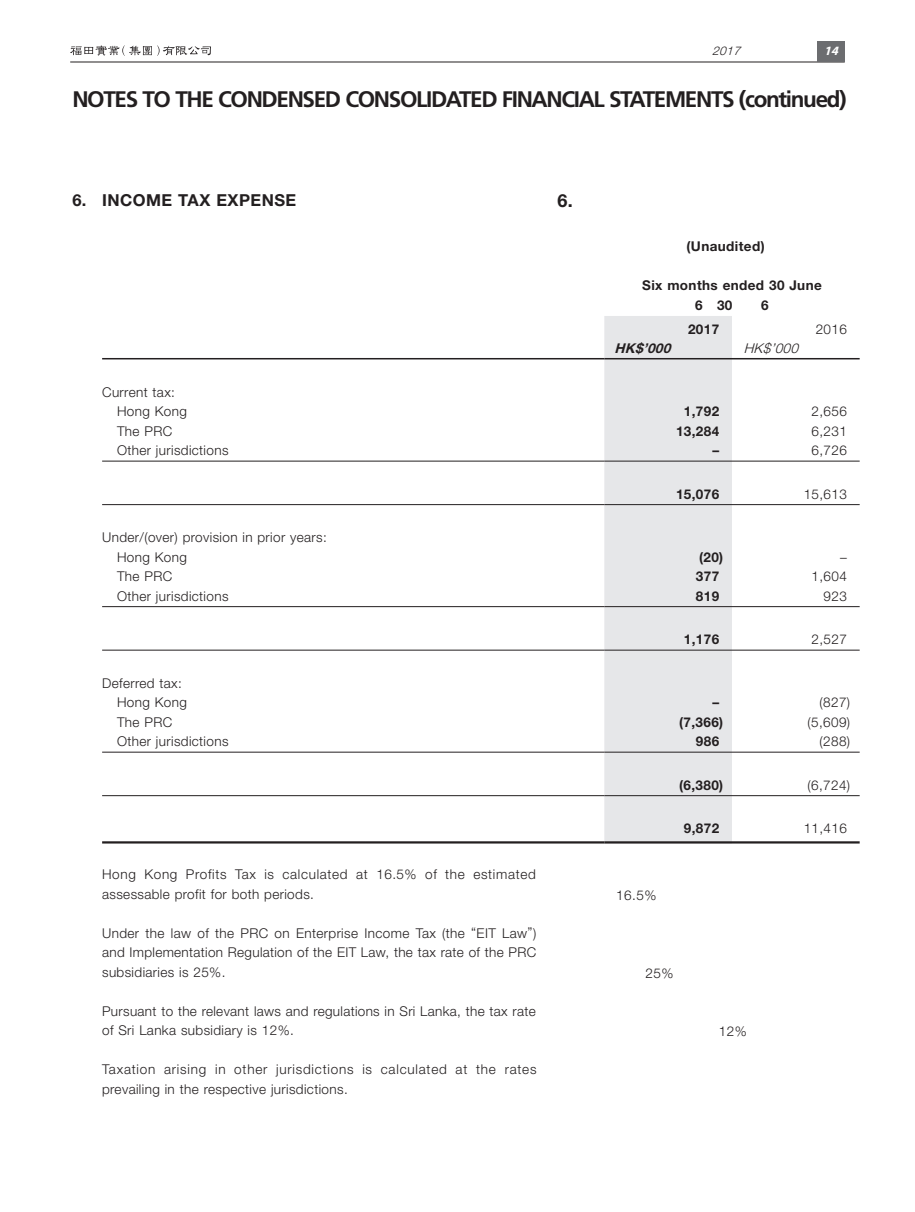
<style>
.page{position:relative;width:915px;height:1212px;background:#fff}
.page>*{position:absolute;margin:0;border:0;box-sizing:border-box;transform-origin:0 0}
.t1{font:700 22.5px "Frutiger LT Std";letter-spacing:-.06em;color:#231f20}
.t2{font:700 18px "Helvetica Neue LT Std";color:#231f20}
.t3{font:700 16.5px "Helvetica Neue LT Std";letter-spacing:.03em;color:#231f20}
.t4{font:300 13.5px/19.5px "Helvetica Neue LT Std";letter-spacing:.03em;color:#231f20}
.t5{font:300 13.5px/19.5px "Helvetica Neue LT Std";letter-spacing:.06em;color:#231f20}
.t6{font:700 13.5px/19.5px "Helvetica Neue LT Std";letter-spacing:.03em;color:#231f20}
.t7{font:300 13.5px/19.5px "Helvetica Neue LT Std";letter-spacing:.05em;color:#231f20}
.t8{font:italic 700 13.5px "Helvetica Neue LT Std";color:#231f20}
.t9{font:italic 300 13.5px "Helvetica Neue LT Std";color:#231f20}
.t10{font:italic 700 12.75px "Myriad Pro";color:#fff}
.t11{font:italic 300 12px "Helvetica Neue LT Std";color:#231f20}
</style>
<div class="page">
<hr style="left:70px;top:62px;width:774px;height:1px;background:#231f20">
<div style="left:816px;top:41px;width:28px;height:21px;background:#6c6d70"></div>
<svg style="left:70px;top:45px;width:141px;height:11px"></svg>
<div style="left:604px;top:316px;width:127px;height:525px;background:#e6e7e9"></div>
<hr style="left:102px;top:358px;width:264px;height:1px;background:#231f20">
<hr style="left:366px;top:358px;width:238px;height:1px;background:#231f20">
<hr style="left:604px;top:358px;width:127px;height:1px;background:#231f20">
<hr style="left:731px;top:358px;width:128px;height:1px;background:#231f20">
<hr style="left:102px;top:461px;width:264px;height:1px;background:#231f20">
<hr style="left:366px;top:461px;width:238px;height:1px;background:#231f20">
<hr style="left:604px;top:461px;width:127px;height:1px;background:#231f20">
<hr style="left:731px;top:461px;width:128px;height:1px;background:#231f20">
<hr style="left:102px;top:504px;width:264px;height:1px;background:#231f20">
<hr style="left:366px;top:504px;width:238px;height:1px;background:#231f20">
<hr style="left:604px;top:504px;width:127px;height:1px;background:#231f20">
<hr style="left:731px;top:504px;width:128px;height:1px;background:#231f20">
<hr style="left:102px;top:606px;width:264px;height:1px;background:#231f20">
<hr style="left:366px;top:606px;width:238px;height:1px;background:#231f20">
<hr style="left:604px;top:606px;width:127px;height:1px;background:#231f20">
<hr style="left:731px;top:606px;width:128px;height:1px;background:#231f20">
<hr style="left:102px;top:650px;width:264px;height:1px;background:#231f20">
<hr style="left:366px;top:650px;width:238px;height:1px;background:#231f20">
<hr style="left:604px;top:650px;width:127px;height:1px;background:#231f20">
<hr style="left:731px;top:650px;width:128px;height:1px;background:#231f20">
<hr style="left:102px;top:752px;width:264px;height:1px;background:#231f20">
<hr style="left:366px;top:752px;width:238px;height:1px;background:#231f20">
<hr style="left:604px;top:752px;width:127px;height:1px;background:#231f20">
<hr style="left:731px;top:752px;width:128px;height:1px;background:#231f20">
<hr style="left:102px;top:795px;width:264px;height:1px;background:#231f20">
<hr style="left:366px;top:795px;width:238px;height:1px;background:#231f20">
<hr style="left:604px;top:795px;width:127px;height:1px;background:#231f20">
<hr style="left:731px;top:795px;width:128px;height:1px;background:#231f20">
<hr style="left:102px;top:841px;width:264px;height:2px;background:#231f20">
<hr style="left:366px;top:841px;width:238px;height:2px;background:#231f20">
<hr style="left:604px;top:841px;width:127px;height:2px;background:#231f20">
<hr style="left:731px;top:841px;width:128px;height:2px;background:#231f20">
<p class="t11" style="left:711px;top:44px;width:33px">2017</p>
<p class="t10" style="left:823px;top:42px;width:20px">14</p>
<h1 class="t1" style="left:72px;top:86px;width:775px">NOTES TO THE CONDENSED CONSOLIDATED FINANCIAL STATEMENTS (continued)</h1>
<p class="t3" style="left:72px;top:190px;width:225px">6. INCOME TAX EXPENSE</p>
<p class="t4" style="left:117px;top:382px;width:71px;text-indent:-15px">Current tax:<br>Hong Kong</p>
<h2 class="t2" style="left:557px;top:190px;width:17px">6.</h2>
<p class="t6" style="left:686px;top:237px;width:80px">(Unaudited)</p>
<p class="t6" style="left:695px;top:276px;width:128px;text-indent:-53px">Six months ended 30 June<br>6 30</p>
<p class="t6" style="left:761px;top:295px;width:9px">6</p>
<p class="t6" style="left:687px;top:319px;width:33px">2017</p>
<p class="t4" style="left:815px;top:319px;width:33px">2016</p>
<p class="t8" style="left:614px;top:340px;width:62px">HK$’000</p>
<p class="t9" style="left:743px;top:340px;width:60px">HK$’000</p>
<p class="t6" style="left:683px;top:401px;width:37px">1,792</p>
<p class="t4" style="left:811px;top:401px;width:37px">2,656</p>
<p class="t4" style="left:117px;top:421px;width:57px">The PRC</p>
<p class="t6" style="left:675px;top:421px;width:45px">13,284</p>
<p class="t4" style="left:811px;top:421px;width:37px">6,231</p>
<p class="t4" style="left:117px;top:440px;width:113px">Other jurisdictions</p>
<p class="t6" style="left:712px;top:440px;width:8px">–</p>
<p class="t4" style="left:811px;top:440px;width:37px">6,726</p>
<p class="t6" style="left:675px;top:484px;width:45px">15,076</p>
<p class="t4" style="left:803px;top:484px;width:45px">15,613</p>
<p class="t4" style="left:117px;top:527px;width:211px;text-indent:-15px">Under/(over) provision in prior years:<br>Hong Kong</p>
<p class="t6" style="left:698px;top:547px;width:26px">(20)</p>
<p class="t4" style="left:839px;top:547px;width:8px">–</p>
<p class="t4" style="left:117px;top:566px;width:57px">The PRC</p>
<p class="t6" style="left:695px;top:566px;width:25px">377</p>
<p class="t4" style="left:811px;top:566px;width:37px">1,604</p>
<p class="t4" style="left:117px;top:586px;width:113px">Other jurisdictions</p>
<p class="t6" style="left:695px;top:586px;width:25px">819</p>
<p class="t4" style="left:823px;top:586px;width:25px">923</p>
<p class="t6" style="left:683px;top:629px;width:37px">1,176</p>
<p class="t4" style="left:811px;top:629px;width:37px">2,527</p>
<p class="t4" style="left:117px;top:673px;width:71px;text-indent:-15px">Deferred tax:<br>Hong Kong</p>
<p class="t6" style="left:712px;top:692px;width:8px">–</p>
<p class="t4" style="left:819px;top:692px;width:32px">(827)</p>
<p class="t4" style="left:117px;top:712px;width:57px">The PRC</p>
<p class="t6" style="left:679px;top:712px;width:46px">(7,366)</p>
<p class="t4" style="left:807px;top:712px;width:44px">(5,609)</p>
<p class="t4" style="left:117px;top:731px;width:113px">Other jurisdictions</p>
<p class="t6" style="left:695px;top:731px;width:25px">986</p>
<p class="t4" style="left:819px;top:731px;width:32px">(288)</p>
<p class="t6" style="left:679px;top:775px;width:46px">(6,380)</p>
<p class="t4" style="left:807px;top:775px;width:44px">(6,724)</p>
<p class="t6" style="left:683px;top:818px;width:37px">9,872</p>
<p class="t4" style="left:803px;top:818px;width:45px">11,416</p>
<p class="t7" style="left:102px;top:864px;width:435px">Hong Kong Profits Tax is calculated at 16.5% of the estimated assessable profit for both periods.</p>
<p class="t4" style="left:102px;top:923px;width:435px;text-align:justify">Under the law of the PRC on Enterprise Income Tax (the “EIT Law”) and Implementation Regulation of the EIT Law, the tax rate of the PRC subsidiaries is 25%.</p>
<p class="t4" style="left:102px;top:1001px;width:435px">Pursuant to the relevant laws and regulations in Sri Lanka, the tax rate of Sri Lanka subsidiary is 12%.</p>
<p class="t5" style="left:102px;top:1059px;width:436px">Taxation arising in other jurisdictions is calculated at the rates prevailing in the respective jurisdictions.</p>
<p class="t4" style="left:615px;top:885px;width:42px">16.5%</p>
<p class="t4" style="left:645px;top:963px;width:30px">25%</p>
<p class="t4" style="left:718px;top:1021px;width:30px">12%</p>
</div>
